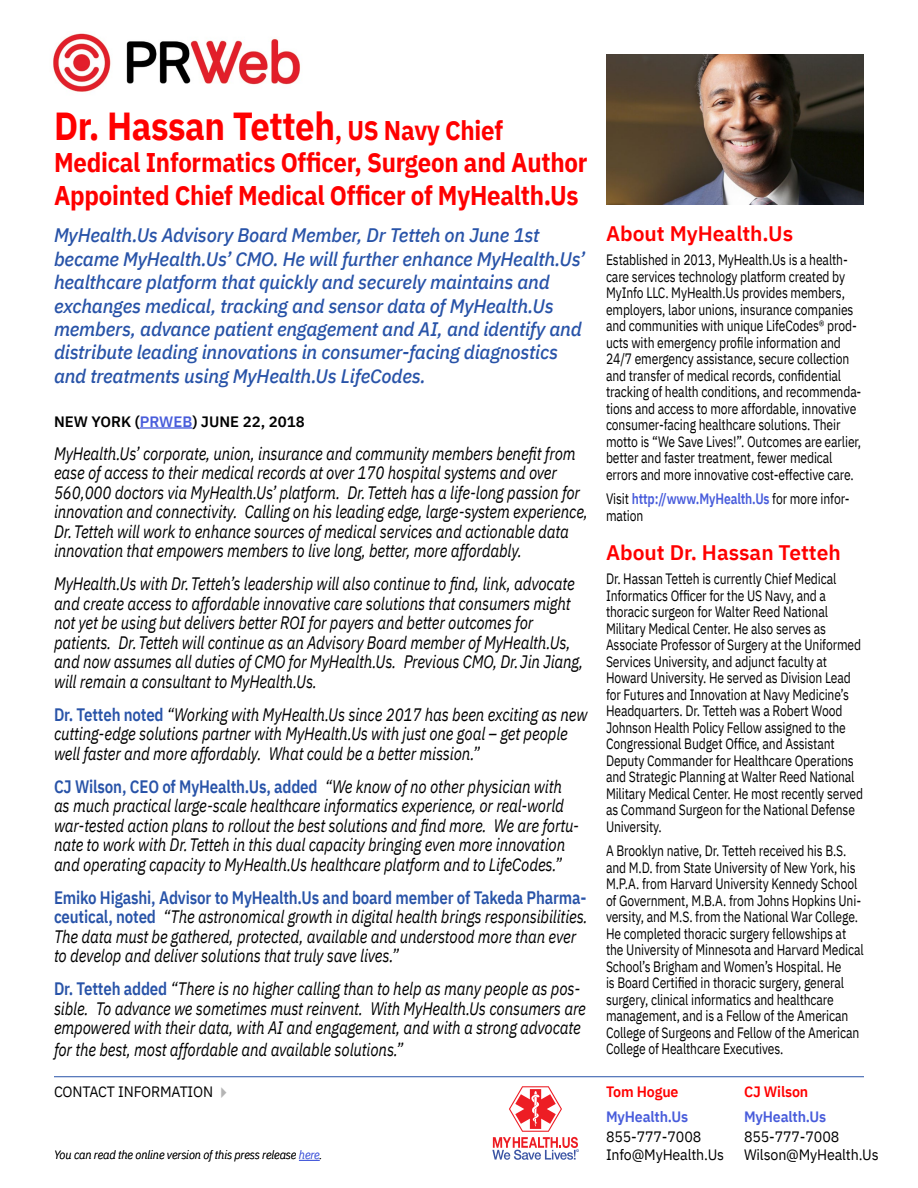
<style>
.page{position:relative;width:918px;height:1188px;background:#fff}
.page>*{position:absolute;margin:0;border:0;box-sizing:border-box;transform-origin:0 0}
.Head__1{font:700 39px "IBM Plex Sans";letter-spacing:-.01em;color:#f00;scale:.89 1}
.Head__1-2{font:700 27px/32.4px "IBM Plex Sans";letter-spacing:-.01em;color:#f00;scale:.89 1}
.About{font:600 21px "IBM Plex Sans";color:#f00}
.Intro{font:italic 500 19.5px/23.4px "IBM Plex Sans";letter-spacing:-.01em;color:#2853a8;scale:.96 1}
.Base{font:italic 18px/19.5px "IBM Plex Sans";letter-spacing:-.01em;color:#000;scale:.84 1}
.Base-2{font:15px/16.5px "IBM Plex Sans";letter-spacing:-.01em;color:#000;scale:.81 1}
.Base-3{font:15px "IBM Plex Sans";letter-spacing:-.01em;color:#000;scale:.95 1}
.t1{font:600 15px "IBM Plex Sans";color:#000}
.t2{font:600 15px "IBM Plex Sans";letter-spacing:-.01em;color:#485cdb;scale:.95 1}
.t3{font:600 15px "IBM Plex Sans";letter-spacing:-.01em;color:#f00;scale:.95 1}
.Base-4{font:italic 300 12px "IBM Plex Sans";letter-spacing:-.01em;color:#000;scale:.92 1}
.s1{font-size:27px}
.s2{color:#485cdb}
.s3{font-weight:600;font-style:normal;color:#2853a8}
.s4{font-weight:600;color:#485cdb}
</style>
<div class="page">
<img style="left:53px;top:33px;width:247px;height:59px">
<svg style="left:299px;top:1160px;width:21px;height:1px"></svg>
<hr style="left:54px;top:1076px;width:810px;height:1px;background:#2853a8">
<hr style="left:140px;top:427px;width:52px;height:2px;background:#485cdb">
<svg style="left:492px;top:1086px;width:87px;height:74px"></svg>
<img style="left:606px;top:54px;width:258px;height:151px">
<p class="Head__1" style="left:54px;top:95px;width:506px">Dr. Hassan Tetteh<span class="s1">, US Navy Chief</span></p>
<p class="Head__1-2" style="left:54px;top:144px;width:601px">Medical Informatics Officer, Surgeon and Author<br>Appointed Chief Medical Officer of MyHealth.Us</p>
<p class="Intro" style="left:54px;top:222px;width:555px">MyHealth.Us Advisory Board Member, Dr Tetteh on June 1st became MyHealth.Us’ CMO. He will further enhance MyHealth.Us’ healthcare platform that quickly and securely maintains and exchanges medical, tracking and sensor data of MyHealth.Us members, advance patient engagement and AI, and identify and distribute leading innovations in consumer-facing diagnostics and treatments using MyHealth.Us LifeCodes.</p>
<p class="t1" style="left:54px;top:410px;width:252px">NEW YORK (<span class="s2">PRWEB</span>) JUNE 22, 2018</p>
<p class="Base" style="left:54px;top:442px;width:637px">MyHealth.Us’ corporate, union, insurance and community members benefit from ease of access to their medical records at over 170 hospital systems and over 560,000 doctors via MyHealth.Us’ platform. Dr.Tetteh has a life-long passion for innovation and connectivity. Calling on his leading edge, large-system experience, Dr.Tetteh will work to enhance sources of medical services and actionable data innovation that empowers members to live long, better, more affordably.</p>
<p class="Base" style="left:54px;top:573px;width:632px">MyHealth.Us with Dr.Tetteh’s leadership will also continue to find, link, advocate and create access to affordable innovative care solutions that consumers might not yet be using but delivers better ROI for payers and better outcomes for patients. Dr.Tetteh will continue as an Advisory Board member of MyHealth.Us, and now assumes all duties of CMO for MyHealth.Us. Previous CMO, Dr.Jin Jiang, will remain a consultant to MyHealth.Us.</p>
<p class="Base" style="left:54px;top:703px;width:637px"><span class="s3">Dr. Tetteh noted</span> “Working with MyHealth.Us since 2017 has been exciting as new cutting-edge solutions partner with MyHealth.Us with just one goal – get people well faster and more affordably. What could be a better mission.”</p>
<p class="Base" style="left:54px;top:775px;width:624px"><span class="s3">CJ Wilson, CEO of MyHealth.Us, added</span> “We know of no other physician with as much practical large-scale healthcare informatics experience, or real-world war-tested action plans to rollout the best solutions and find more. We are fortu&shy;nate to work with Dr.Tetteh in this dual capacity bringing even more innovation and operating capacity to MyHealth.Us healthcare platform and to LifeCodes.”</p>
<p class="Base" style="left:54px;top:886px;width:637px"><span class="s3">Emiko Higashi, Advisor to MyHealth.Us and board member of Takeda Pharma&shy;ceutical, noted</span> “The astronomical growth in digital health brings responsibilities.<br>The data must be gathered, protected, available and understood more than ever to develop and deliver solutions that truly save lives.”</p>
<p class="Base" style="left:54px;top:978px;width:635px"><span class="s3">Dr. Tetteh added</span> “There is no higher calling than to help as many people as pos&shy;sible. To advance we sometimes must reinvent. With MyHealth.Us consumers are empowered with their data, with AI and engagement, and with a strong advocate</p>
<p class="Base" style="left:54px;top:1038px;width:417px">for the best, most affordable and available solutions.”</p>
<p class="About" style="left:606px;top:217px;width:189px">About MyHealth.Us</p>
<p class="Base-2" style="left:606px;top:250px;width:317px">Established in 2013, MyHealth.Us is a health&shy;care services technology platform created by MyInfo LLC. MyHealth.Us provides members, employers, labor unions, insurance companies and communities with unique LifeCodes® prod&shy;ucts with emergency profile information and 24/7 emergency assistance, secure collection and transfer of medical records, confidential tracking of health conditions, and recommenda&shy;tions and access to more affordable, innovative consumer-facing healthcare solutions. Their motto is “We Save Lives!”. Outcomes are earlier, better and faster treatment, fewer medical errors and more innovative cost-effective care.</p>
<p class="Base-2" style="left:606px;top:490px;width:302px">Visit <span class="s4">http://www.MyHealth.Us</span> for more infor&shy;mation</p>
<p class="About" style="left:606px;top:536px;width:236px">About Dr. Hassan Tetteh</p>
<p class="Base-2" style="left:606px;top:569px;width:319px">Dr. Hassan Tetteh is currently Chief Medical Informatics Officer for the US Navy, and a thoracic surgeon for Walter Reed National Military Medical Center. He also serves as Associate Professor of Surgery at the Uniformed Services University, and adjunct faculty at Howard University. He served as Division Lead for Futures and Innovation at Navy Medicine’s Headquarters. Dr. Tetteh was a Robert Wood Johnson Health Policy Fellow assigned to the Congressional Budget Office, and Assistant Deputy Commander for Healthcare Operations and Strategic Planning at Walter Reed National Military Medical Center. He most recently served as Command Surgeon for the National Defense University.</p>
<p class="Base-2" style="left:606px;top:841px;width:320px">A Brooklyn native, Dr. Tetteh received his B.S. and M.D. from State University of New York, his M.P.A. from Harvard University Kennedy School of Government, M.B.A. from Johns Hopkins Uni&shy;versity, and M.S. from the National War College.<br>He completed thoracic surgery fellowships at the University of Minnesota and Harvard Medical School’s Brigham and Women’s Hospital. He<br>is Board Certified in thoracic surgery, general surgery, clinical informatics and healthcare management, and is a Fellow of the American College of Surgeons and Fellow of the American College of Healthcare Executives.</p>
<p class="Base-3" style="left:54px;top:1081px;width:169px">CONTACT INFORMATION</p>
<p class="t3" style="left:606px;top:1080px;width:78px">Tom Hogue</p>
<p class="t2" style="left:606px;top:1105px;width:88px">MyHealth.Us</p>
<p class="Base-3" style="left:606px;top:1125px;width:102px">855-777-7008</p>
<p class="Base-3" style="left:606px;top:1143px;width:126px">Info@MyHealth.Us</p>
<p class="Base-4" style="left:54px;top:1146px;width:293px">You can read the online version of this press release <span class="s2">here</span>.</p>
<p class="t3" style="left:744px;top:1080px;width:69px">CJ Wilson</p>
<p class="t2" style="left:744px;top:1105px;width:88px">MyHealth.Us</p>
<p class="Base-3" style="left:744px;top:1125px;width:102px">855-777-7008</p>
<p class="Base-3" style="left:744px;top:1143px;width:143px">Wilson@MyHealth.Us</p>
</div>
